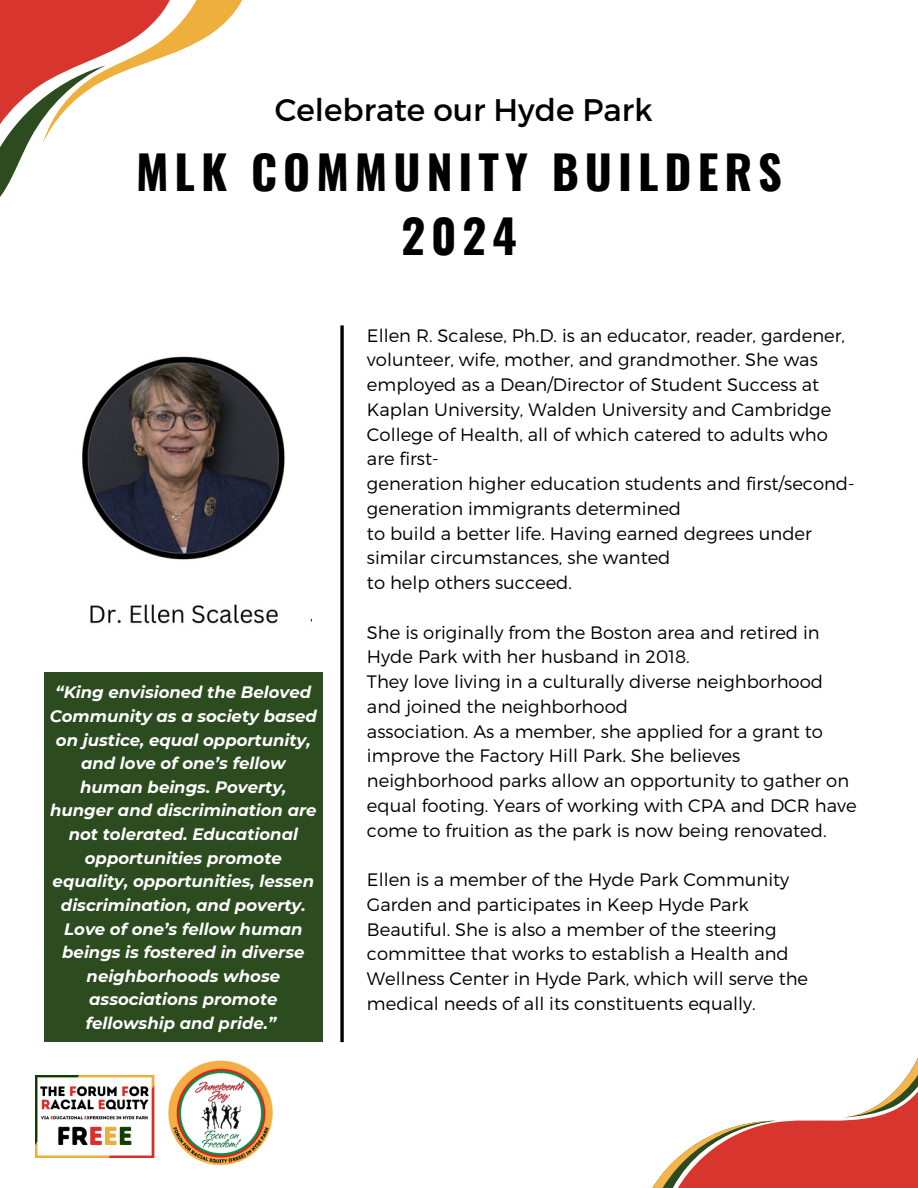
<style>
.page{position:relative;width:918px;height:1188px;background:#fff}
.page>*{position:absolute;margin:0;border:0;box-sizing:border-box;transform-origin:0 0}
.t1{font:700 46.2px/64.1px "Oswald";letter-spacing:.13em;color:#000;text-align:center}
.t2{font:31.2px "Montserrat";color:#000}
.t3{font:300 18px/24.8px "Montserrat";color:#000}
.t4{font:italic 700 16.5px/23.7px "Montserrat";color:#fff;text-align:center}
</style>
<div class="page">
<svg style="left:340px;top:325px;width:4px;height:717px;background:#272727"></svg>
<svg style="left:0;top:0;width:242px;height:197px"></svg>
<svg style="left:653px;top:1057px;width:265px;height:131px"></svg>
<img style="left:35px;top:1076px;width:120px;height:82px">
<img style="left:168px;top:1060px;width:105px;height:107px">
<div style="left:44px;top:672px;width:279px;height:370px;background:#2c4b1f"></div>
<img style="left:82px;top:356px;width:230px;height:268px">
<p class="t2" style="left:275px;top:90px;width:379px">Celebrate our Hyde Park</p>
<p class="t1" style="left:136px;top:139px;width:647px">MLK COMMUNITY BUILDERS<br>2024</p>
<p class="t4" style="left:50px;top:681px;width:269px">“King envisioned the Beloved<br>Community as a society based on justice, equal opportunity, and love of one’s fellow human beings. Poverty, hunger and discrimination are not tolerated. Educational opportunities promote equality, opportunities, lessen discrimination, and poverty.<br>Love of one’s fellow human beings is fostered in diverse neighborhoods whose associations promote fellowship and pride.”</p>
<h2 class="t3" style="left:367px;top:322px;width:480px">Ellen R. Scalese, Ph.D. is an educator, reader, gardener, volunteer, wife, mother, and grandmother. She was employed as a Dean/Director of Student Success at Kaplan University, Walden University and Cambridge College of Health, all of which catered to adults who are first-</h2>
<h1 class="t3" style="left:367px;top:470px;width:489px">generation higher education students and first/second&shy;generation immigrants determined</h1>
<p class="t3" style="left:367px;top:520px;width:446px">to build a better life. Having earned degrees under similar circumstances, she wanted</p>
<h3 class="t3" style="left:367px;top:569px;width:207px">to help others succeed.</h3>
<p class="t3" style="left:367px;top:619px;width:454px">She is originally from the Boston area and retired in<br>Hyde Park with her husband in 2018.</p>
<p class="t3" style="left:367px;top:668px;width:458px">They love living in a culturally diverse neighborhood and joined the neighborhood</p>
<p class="t3" style="left:367px;top:718px;width:491px">association. As a member, she applied for a grant to improve the Factory Hill Park. She believes neighborhood parks allow an opportunity to gather on equal footing. Years of working with CPA and DCR have come to fruition as the park is now being renovated.</p>
<p class="t3" style="left:367px;top:866px;width:424px">Ellen is a member of the Hyde Park Community<br>Garden and participates in Keep Hyde Park</p>
<p class="t3" style="left:367px;top:916px;width:443px">Beautiful. She is also a member of the steering committee that works to establish a Health and Wellness Center in Hyde Park, which will serve the medical needs of all its constituents equally.</p>
</div>
